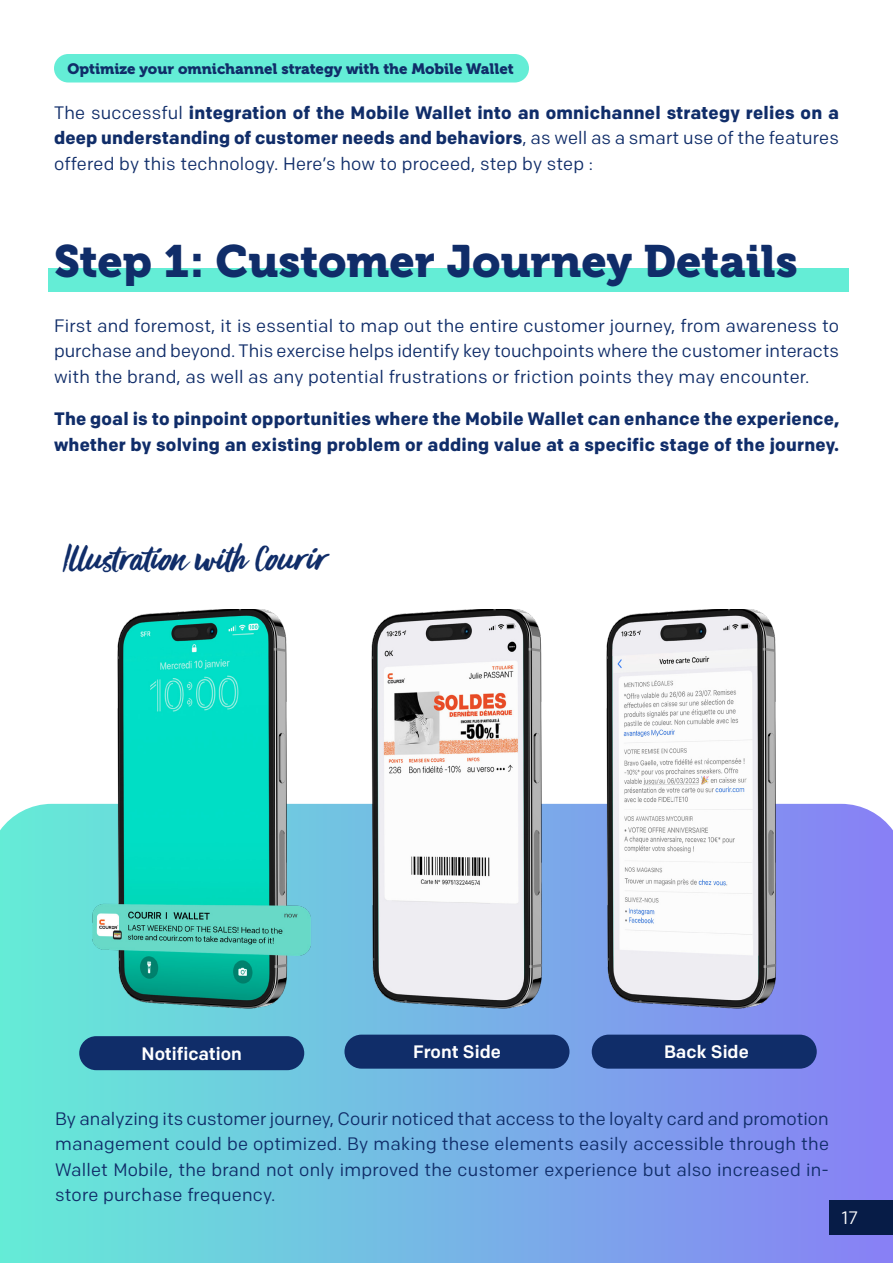
<style>
.page{position:relative;width:893px;height:1263px;background:#fff}
.page>*{position:absolute;margin:0;border:0;box-sizing:border-box;transform-origin:0 0}
.t1{font:45px "Museo 900";color:#102d69}
.t2{font:40.5px "Viva Beautiful B";color:#102d69}
.t3{font:18px/25.5px "Colfax";letter-spacing:.01em;color:#102d69;text-align:justify}
.t4{font:700 18px/25.5px "Colfax";letter-spacing:.01em;color:#102d69;text-align:justify}
.t5{font:500 18px "Colfax";color:#fff}
.t6{font:18px "Colfax";color:#fff}
.t7{font:15px "Museo 900";color:#102d69}
.s1{font-weight:400}
</style>
<div class="page">
<svg style="left:0;top:804px;width:893px;height:459px"></svg>
<div style="left:49px;top:268px;width:800px;height:24px;background:#64edd6"></div>
<div style="left:54px;top:54px;width:475px;height:29px;background:#64edd6;border-radius:14px"></div>
<img style="left:76px;top:609px;width:489px;height:420px">
<img style="left:565px;top:609px;width:255px;height:420px">
<div style="left:79px;top:1036px;width:225px;height:34px;background:#102d69;border-radius:17px"></div>
<div style="left:344px;top:1035px;width:225px;height:34px;background:#102d69;border-radius:17px"></div>
<div style="left:592px;top:1035px;width:225px;height:34px;background:#102d69;border-radius:17px"></div>
<div style="left:829px;top:1200px;width:64px;height:34px;background:#071c47"></div>
<p class="t7" style="left:68px;top:60px;width:448px">Optimize your omnichannel strategy with the Mobile Wallet</p>
<p class="t4" style="left:54px;top:100px;width:786px"><span class="s1">The successful</span> integration of the Mobile Wallet into an omnichannel strategy relies on a deep understanding of customer needs and behaviors<span class="s1">, as well as a smart use of the features offered by this technology. Here’s how to proceed, step by step :</span></p>
<h1 class="t1" style="left:54px;top:236px;width:745px">Step 1: Customer Journey Details</h1>
<p class="t3" style="left:54px;top:313px;width:787px">First and foremost, it is essential to map out the entire customer journey, from awareness to purchase and beyond. This exercise helps identify key touchpoints where the customer interacts with the brand, as well as any potential frustrations or friction points they may encounter.</p>
<p class="t4" style="left:54px;top:406px;width:787px">The goal is to pinpoint opportunities where the Mobile Wallet can enhance the experience, whether by solving an existing problem or adding value at a specific stage of the journey.</p>
<h2 class="t2" style="left:63px;top:531px;width:265px">Illustration with Courir</h2>
<p class="t5" style="left:142px;top:1042px;width:102px">Notification</p>
<p class="t5" style="left:413px;top:1041px;width:89px">Front Side</p>
<p class="t5" style="left:664px;top:1041px;width:86px">Back Side</p>
<p class="t3" style="left:55px;top:1105px;width:775px">By analyzing its customer journey, Courir noticed that access to the loyalty card and promotion management could be optimized. By making these elements easily accessible through the Wallet Mobile, the brand not only improved the customer experience but also increased in&shy;store purchase frequency.</p>
<p class="t6" style="left:842px;top:1206px;width:18px">17</p>
</div>
